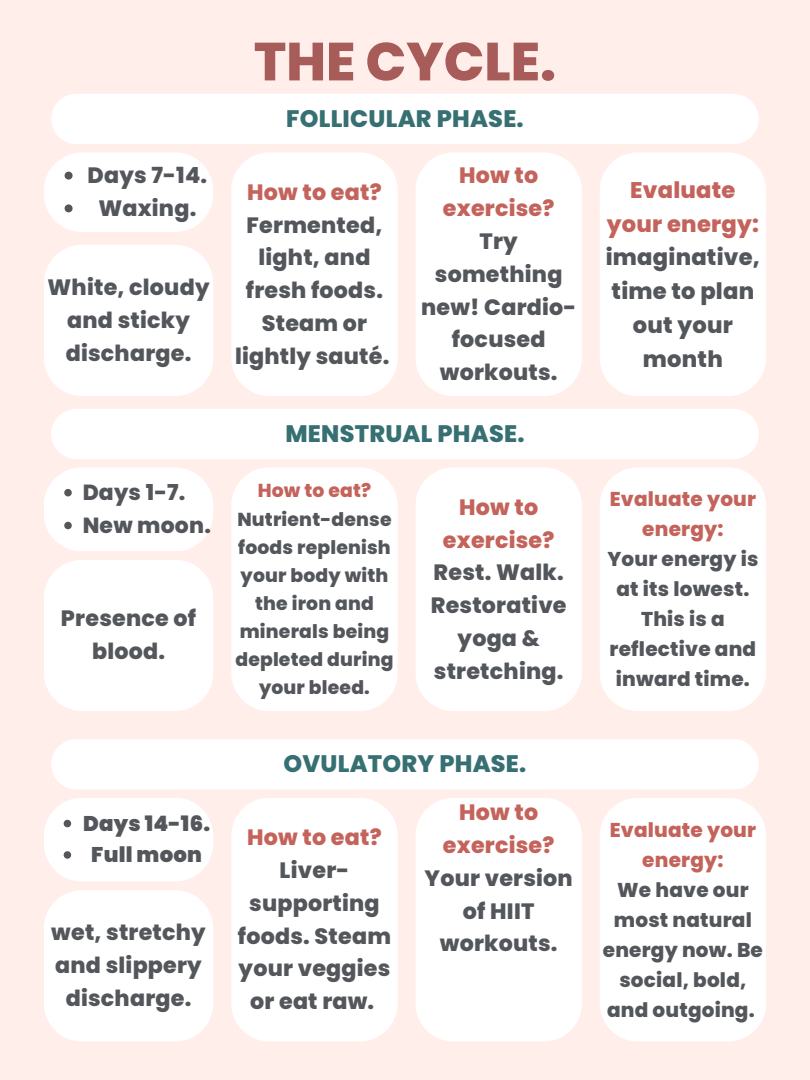
<style>
.page{position:relative;width:810px;height:1080px;background:#ffeeea}
.page>*{position:absolute;margin:0;border:0;box-sizing:border-box;transform-origin:0 0}
.t1{font:800 53.56px "Poppins";color:#a85c5a}
.t2{font:800 23.88px "Poppins";letter-spacing:.01em;color:#377072}
.t3{font:800 22.62px/33.8px "Poppins";letter-spacing:.01em;color:#53565a;text-align:center}
.t4{font:800 22.62px/33.8px "Poppins";letter-spacing:.01em;color:#c4635b;text-align:center}
.t5{font:800 22.19px/32.8px "Poppins";letter-spacing:.01em;color:#53565a;text-align:center}
.t6{font:800 22.19px/32.8px "Poppins";letter-spacing:.01em;color:#c4635b;text-align:center}
.t7{font:800 21.88px "Poppins";letter-spacing:.01em;color:#53565a}
.t8{font:900 21.25px "Poppins";letter-spacing:.01em;color:#53565a}
.t9{font:800 20px/30px "Poppins";letter-spacing:.01em;color:#53565a;text-align:center}
.t10{font:800 20px/30px "Poppins";letter-spacing:.01em;color:#c4635b;text-align:center}
.t11{font:800 18.75px/28.1px "Poppins";letter-spacing:.01em;color:#53565a;text-align:center}
.t12{font:800 18.75px "Poppins";letter-spacing:.01em;color:#c4635b}
</style>
<div class="page">
<div style="left:51px;top:94px;width:708px;height:50px;background:#fff"></div>
<div style="left:44px;top:152px;width:169px;height:80px;background:#fff;border-radius:38px"></div>
<svg style="left:65px;top:172px;width:8px;height:8px"></svg>
<svg style="left:65px;top:204px;width:8px;height:8px"></svg>
<div style="left:44px;top:245px;width:169px;height:151px;background:#fff;border-radius:38px"></div>
<div style="left:231px;top:152px;width:167px;height:244px;background:#fff;border-radius:38px"></div>
<div style="left:416px;top:152px;width:166px;height:244px;background:#fff;border-radius:38px"></div>
<div style="left:600px;top:152px;width:166px;height:244px;background:#fff;border-radius:38px"></div>
<div style="left:51px;top:409px;width:708px;height:50px;background:#fff"></div>
<div style="left:44px;top:467px;width:169px;height:84px;background:#fff;border-radius:38px"></div>
<svg style="left:64px;top:489px;width:8px;height:7px"></svg>
<svg style="left:64px;top:522px;width:8px;height:7px"></svg>
<div style="left:44px;top:560px;width:169px;height:151px;background:#fff;border-radius:38px"></div>
<div style="left:231px;top:467px;width:167px;height:244px;background:#fff;border-radius:38px"></div>
<div style="left:416px;top:467px;width:166px;height:244px;background:#fff;border-radius:38px"></div>
<div style="left:600px;top:467px;width:166px;height:244px;background:#fff;border-radius:38px"></div>
<div style="left:51px;top:739px;width:708px;height:50px;background:#fff"></div>
<div style="left:44px;top:798px;width:169px;height:83px;background:#fff;border-radius:38px"></div>
<svg style="left:64px;top:820px;width:7px;height:7px"></svg>
<svg style="left:64px;top:851px;width:7px;height:8px"></svg>
<div style="left:44px;top:890px;width:169px;height:151px;background:#fff;border-radius:38px"></div>
<div style="left:231px;top:798px;width:167px;height:243px;background:#fff;border-radius:38px"></div>
<div style="left:416px;top:798px;width:166px;height:243px;background:#fff;border-radius:38px"></div>
<div style="left:600px;top:798px;width:166px;height:243px;background:#fff;border-radius:38px"></div>
<p class="t5" style="left:88px;top:159px;width:121px">Days 7-14.</p>
<p class="t5" style="left:98px;top:192px;width:100px">Waxing.</p>
<p class="t5" style="left:48px;top:271px;width:164px">White, cloudy and sticky discharge.</p>
<p class="t7" style="left:83px;top:477px;width:104px">Days 1-7.</p>
<p class="t7" style="left:83px;top:510px;width:130px">New moon.</p>
<p class="t5" style="left:61px;top:602px;width:137px">Presence of blood.</p>
<p class="t8" style="left:83px;top:809px;width:129px">Days 14-16.</p>
<p class="t8" style="left:91px;top:840px;width:112px">Full moon</p>
<p class="t5" style="left:51px;top:916px;width:156px">wet, stretchy and slippery discharge.</p>
<p class="t1" style="left:254px;top:24px;width:304px">THE CYCLE.</p>
<p class="t2" style="left:286px;top:102px;width:239px">FOLLICULAR PHASE.</p>
<p class="t6" style="left:247px;top:176px;width:136px">How to eat?</p>
<p class="t5" style="left:235px;top:208px;width:156px">Fermented, light, and fresh foods.<br>Steam or lightly sauté.</p>
<p class="t6" style="left:443px;top:159px;width:113px">How to exercise?</p>
<p class="t5" style="left:421px;top:225px;width:157px">Try something new! Cardio&shy;focused workouts.</p>
<p class="t2" style="left:285px;top:417px;width:241px">MENSTRUAL PHASE.</p>
<p class="t12" style="left:258px;top:478px;width:115px">How to eat?</p>
<p class="t11" style="left:235px;top:505px;width:160px">Nutrient-dense foods replenish your body with the iron and minerals being depleted during your bleed.</p>
<p class="t6" style="left:443px;top:491px;width:113px">How to exercise?</p>
<p class="t5" style="left:431px;top:556px;width:137px">Rest. Walk.<br>Restorative yoga &amp; stretching.</p>
<p class="t2" style="left:284px;top:747px;width:244px">OVULATORY PHASE.</p>
<p class="t6" style="left:247px;top:821px;width:136px">How to eat?</p>
<p class="t5" style="left:238px;top:854px;width:155px">Liver&shy;supporting foods. Steam your veggies or eat raw.</p>
<p class="t6" style="left:443px;top:796px;width:113px">How to exercise?</p>
<p class="t5" style="left:425px;top:862px;width:150px">Your version of HIIT workouts.</p>
<p class="t4" style="left:607px;top:173px;width:153px">Evaluate your energy:</p>
<p class="t3" style="left:606px;top:241px;width:156px">imaginative, time to plan out your month</p>
<p class="t10" style="left:610px;top:484px;width:148px">Evaluate your energy:</p>
<p class="t9" style="left:607px;top:544px;width:153px">Your energy is at its lowest.<br>This is a reflective and inward time.</p>
<p class="t10" style="left:610px;top:815px;width:148px">Evaluate your energy:</p>
<p class="t9" style="left:603px;top:875px;width:162px">We have our most natural energy now. Be social, bold, and outgoing.</p>
</div>
